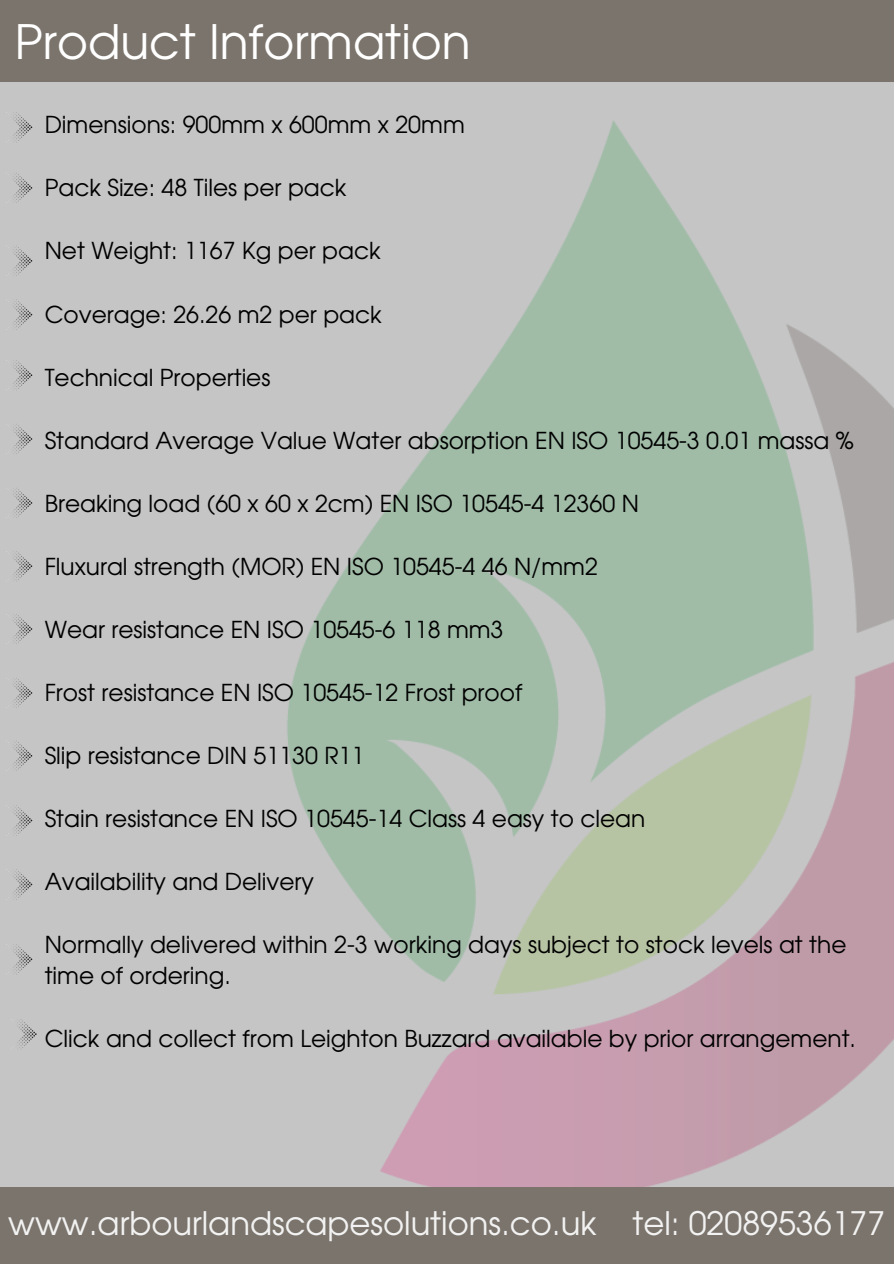
<style>
.page{position:relative;width:894px;height:1264px;background:#fff}
.page>*{position:absolute;margin:0;border:0;box-sizing:border-box;transform-origin:0 0}
.t1{font:47.25px "Avant Garde";color:#fff}
.t2{font:32.25px "Avant Garde";color:#f2f2f2}
.t3{font:23.25px/31.5px "Avant Garde";color:#000}
</style>
<div class="page">
<div style="left:0;top:0;width:893px;height:1263px;background:#c5c5c6"></div>
<img style="left:287px;top:121px;width:606px;height:1065px">
<div style="left:0;top:0;width:893px;height:82px;background:#7b746c"></div>
<svg style="left:6px;top:112px;width:26px;height:29px"></svg>
<svg style="left:6px;top:173px;width:26px;height:30px"></svg>
<svg style="left:6px;top:246px;width:26px;height:30px"></svg>
<svg style="left:6px;top:299px;width:26px;height:31px"></svg>
<svg style="left:6px;top:360px;width:26px;height:30px"></svg>
<svg style="left:6px;top:424px;width:26px;height:30px"></svg>
<svg style="left:6px;top:488px;width:26px;height:30px"></svg>
<svg style="left:6px;top:551px;width:26px;height:30px"></svg>
<svg style="left:6px;top:614px;width:26px;height:30px"></svg>
<svg style="left:6px;top:678px;width:26px;height:30px"></svg>
<svg style="left:6px;top:740px;width:26px;height:31px"></svg>
<svg style="left:6px;top:805px;width:26px;height:29px"></svg>
<svg style="left:6px;top:869px;width:26px;height:29px"></svg>
<svg style="left:6px;top:944px;width:26px;height:29px"></svg>
<div style="left:0;top:1186px;width:893px;height:77px;background:#7b746c"></div>
<svg style="left:17px;top:1019px;width:20px;height:29px"></svg>
<h1 class="t1" style="left:15px;top:12px;width:457px">Product Information</h1>
<p class="t3" style="left:45px;top:109px;width:421px">Dimensions: 900mm x 600mm x 20mm</p>
<p class="t3" style="left:45px;top:172px;width:303px">Pack Size: 48 Tiles per pack</p>
<p class="t3" style="left:45px;top:235px;width:337px">Net Weight: 1167 Kg per pack</p>
<p class="t3" style="left:45px;top:298px;width:338px">Coverage: 26.26 m2 per pack</p>
<p class="t3" style="left:45px;top:361px;width:227px">Technical Properties</p>
<p class="t3" style="left:45px;top:424px;width:810px">Standard Average Value Water absorption EN ISO 10545-3 0.01 massa %</p>
<p class="t3" style="left:45px;top:487px;width:595px">Breaking load (60 x 60 x 2cm) EN ISO 10545-4 12360 N</p>
<p class="t3" style="left:45px;top:550px;width:554px">Fluxural strength (MOR) EN ISO 10545-4 46 N/mm2</p>
<p class="t3" style="left:45px;top:613px;width:460px">Wear resistance EN ISO 10545-6 118 mm3</p>
<p class="t3" style="left:45px;top:676px;width:479px">Frost resistance EN ISO 10545-12 Frost proof</p>
<p class="t3" style="left:45px;top:739px;width:321px">Slip resistance DIN 51130 R11</p>
<p class="t3" style="left:45px;top:802px;width:602px">Stain resistance EN ISO 10545-14 Class 4 easy to clean</p>
<p class="t3" style="left:45px;top:865px;width:271px">Availability and Delivery</p>
<p class="t3" style="left:45px;top:928px;width:803px">Normally delivered within 2-3 working days subject to stock levels at the time of ordering.</p>
<p class="t3" style="left:45px;top:1022px;width:812px">Click and collect from Leighton Buzzard available by prior arrangement.</p>
<p class="t2" style="left:8px;top:1203px;width:878px">www.arbourlandscapesolutions.co.uk tel: 02089536177</p>
</div>
